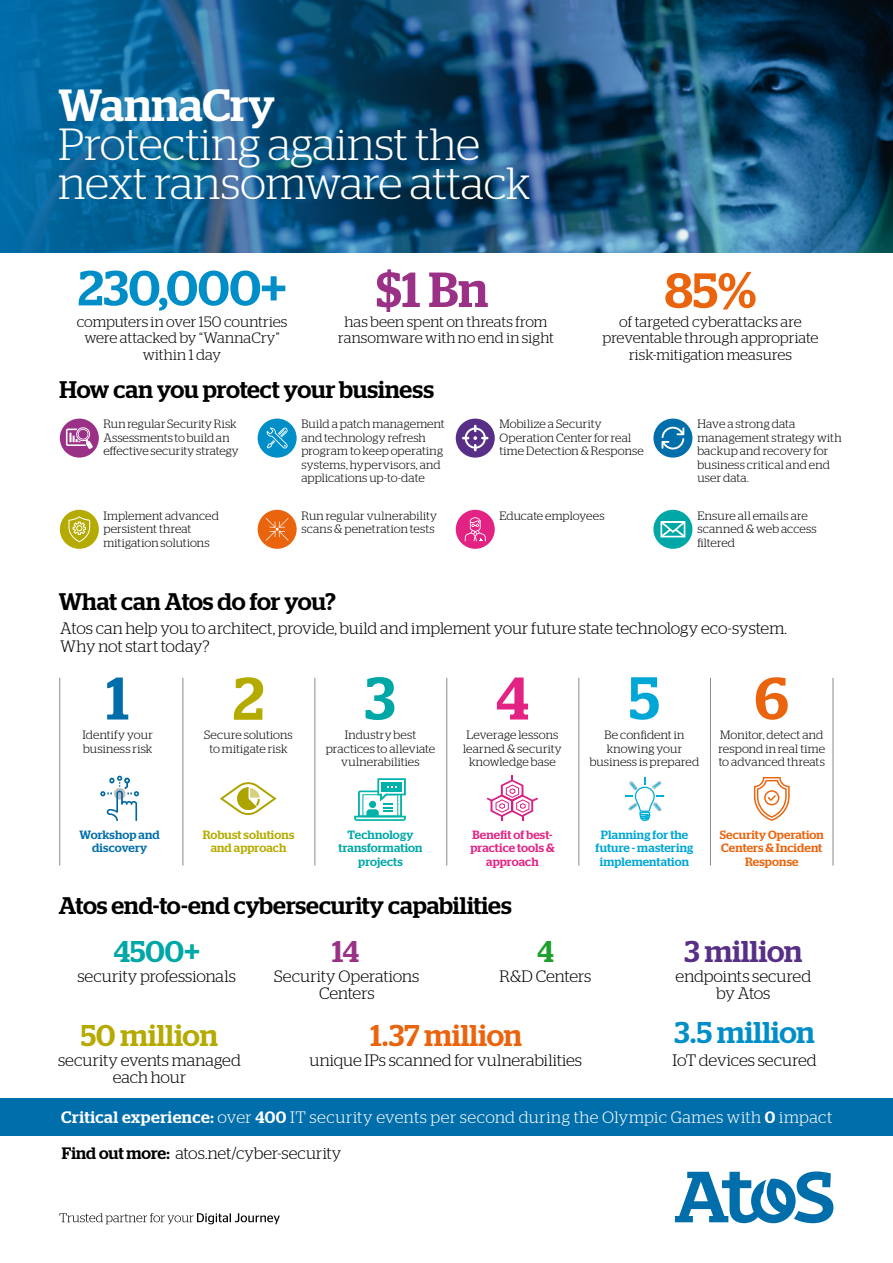
<style>
.page{position:relative;width:893px;height:1263px;background:#fff}
.page>*{position:absolute;margin:0;border:0;box-sizing:border-box;transform-origin:0 0}
.t1{font:300 45px/39px "Stag";letter-spacing:-.01em;color:#fff}
.t2{font:500 45px "Stag";color:#fff}
.t3{font:500 30px "Stag";color:#ea640d}
.t4{font:500 30px "Stag";color:#008ec9}
.t5{font:500 30px "Stag";color:#b5aa00}
.t6{font:500 30px "Stag";color:#582f86}
.t7{font:500 30px "Stag";color:#00a7a7}
.t8{font:500 30px "Stag";color:#9b3187}
.t9{font:500 30px "Stag";color:#1e9f2d}
.t10{font:500 24px "Stag";letter-spacing:-.005em;color:#000}
.t11{font:300 16.5px/16.5px "Stag";color:#000;text-align:center}
.t12{font:300 16.5px "Stag";letter-spacing:.025em;color:#fff}
.t13{font:300 15px/16.5px "Stag";color:#000;text-align:center}
.t14{font:300 12px/13.5px "Stag";letter-spacing:.01em;color:#000}
.t15{font:500 12px/13.5px "Stag";letter-spacing:.015em;color:#00a7d6;text-align:center}
.t16{font:500 12px/13.5px "Stag";letter-spacing:.015em;color:#ea640d;text-align:center}
.t17{font:500 12px/13.5px "Stag";letter-spacing:.005em;color:#e32384;text-align:center}
.t18{font:500 12px/13.5px "Stag";letter-spacing:.01em;color:#00a7a7;text-align:center}
.t19{font:500 12px/13.5px "Stag";letter-spacing:.005em;color:#b5aa00;text-align:center}
.t20{font:500 12px/13.5px "Stag";letter-spacing:.005em;color:#006eab;text-align:center}
.s1{font-weight:500}
</style>
<div class="page">
<div style="left:0;top:1098px;width:893px;height:37px;background:#006eab"></div>
<img style="left:0;top:0;width:893px;height:252px">
<svg style="left:79px;top:271px;width:206px;height:40px"></svg>
<svg style="left:377px;top:269px;width:111px;height:43px"></svg>
<svg style="left:665px;top:272px;width:91px;height:37px"></svg>
<svg style="left:107px;top:677px;width:21px;height:42px"></svg>
<svg style="left:234px;top:677px;width:29px;height:43px"></svg>
<svg style="left:366px;top:677px;width:28px;height:43px"></svg>
<svg style="left:497px;top:677px;width:31px;height:42px"></svg>
<svg style="left:630px;top:677px;width:29px;height:43px"></svg>
<svg style="left:100px;top:776px;width:39px;height:45px"></svg>
<svg style="left:220px;top:782px;width:57px;height:33px"></svg>
<svg style="left:354px;top:778px;width:52px;height:43px"></svg>
<svg style="left:487px;top:776px;width:51px;height:45px"></svg>
<svg style="left:626px;top:778px;width:37px;height:43px"></svg>
<hr style="left:183px;top:678px;width:1px;height:187px;background:#888b89">
<hr style="left:59px;top:678px;width:1px;height:187px;background:#888b89">
<hr style="left:314px;top:678px;width:1px;height:187px;background:#888b89">
<hr style="left:446px;top:678px;width:1px;height:187px;background:#888b89">
<hr style="left:578px;top:678px;width:1px;height:187px;background:#888b89">
<hr style="left:833px;top:678px;width:1px;height:187px;background:#888b89">
<hr style="left:710px;top:678px;width:1px;height:187px;background:#888b89">
<div style="left:456px;top:510px;width:39px;height:39px;background:#e32384;border-radius:50%"></div>
<svg style="left:465px;top:517px;width:21px;height:24px"></svg>
<div style="left:60px;top:510px;width:39px;height:39px;background:#b5aa00;border-radius:50%"></div>
<svg style="left:68px;top:516px;width:22px;height:26px"></svg>
<div style="left:653px;top:510px;width:39px;height:39px;background:#00a7a7;border-radius:50%"></div>
<svg style="left:660px;top:521px;width:25px;height:16px"></svg>
<div style="left:258px;top:510px;width:39px;height:39px;background:#ea640d;border-radius:50%"></div>
<svg style="left:266px;top:518px;width:23px;height:23px"></svg>
<div style="left:258px;top:419px;width:39px;height:39px;background:#008ec9;border-radius:50%"></div>
<svg style="left:267px;top:428px;width:21px;height:20px"></svg>
<div style="left:653px;top:419px;width:39px;height:39px;background:#006eab;border-radius:50%"></div>
<svg style="left:661px;top:427px;width:23px;height:22px"></svg>
<div style="left:456px;top:419px;width:39px;height:39px;background:#582f86;border-radius:50%"></div>
<svg style="left:462px;top:425px;width:26px;height:26px"></svg>
<div style="left:60px;top:419px;width:39px;height:39px;background:#9b3187;border-radius:50%"></div>
<svg style="left:66px;top:427px;width:27px;height:22px"></svg>
<svg style="left:756px;top:677px;width:32px;height:43px"></svg>
<svg style="left:754px;top:777px;width:36px;height:44px"></svg>
<svg style="left:60px;top:1213px;width:220px;height:11px"></svg>
<svg style="left:675px;top:1171px;width:158px;height:52px"></svg>
<h1 class="t2" style="left:59px;top:79px;width:218px">WannaCry</h1>
<h1 class="t1" style="left:59px;top:124px;width:473px">Protecting against the next ransomware attack</h1>
<p class="t13" style="left:77px;top:313px;width:212px">computers in over 150 countries were attacked by “WannaCry” within 1 day</p>
<p class="t13" style="left:338px;top:313px;width:217px">has been spent on threats from ransomware with no end in sight</p>
<p class="t13" style="left:603px;top:313px;width:217px">of targeted cyberattacks are preventable through appropriate risk-mitigation measures</p>
<h3 class="t10" style="left:60px;top:375px;width:376px">How can you protect your business</h3>
<p class="t14" style="left:103px;top:417px;width:137px">Run regular Security Risk<br>Assessments to build an effective security strategy</p>
<p class="t14" style="left:301px;top:417px;width:145px">Build a patch management and technology refresh program to keep operating systems, hypervisors, and applications up-to-date</p>
<p class="t14" style="left:499px;top:417px;width:146px">Mobilize a Security<br>Operation Center for real time Detection &amp; Response</p>
<p class="t14" style="left:697px;top:417px;width:146px">Have a strong data management strategy with backup and recovery for business critical and end user data.</p>
<p class="t14" style="left:103px;top:508px;width:117px">Implement advanced persistent threat mitigation solutions</p>
<p class="t14" style="left:301px;top:508px;width:137px">Run regular vulnerability scans &amp; penetration tests</p>
<p class="t14" style="left:499px;top:508px;width:107px">Educate employees</p>
<p class="t14" style="left:697px;top:508px;width:121px">Ensure all emails are scanned &amp; web access filtered</p>
<h3 class="t10" style="left:59px;top:587px;width:279px">What can Atos do for you?</h3>
<h3 class="t11" style="left:60px;top:618px;width:728px;line-height:18px;text-align:left">Atos can help you to architect, provide, build and implement your future state technology eco-system.<br>Why not start today?</h3>
<p class="t14" style="left:83px;top:728px;width:72px">Identify your business risk</p>
<p class="t14" style="left:204px;top:728px;width:90px;text-align:center">Secure solutions to mitigate risk</p>
<p class="t14" style="left:326px;top:728px;width:111px;text-align:center">Industry best practices to alleviate vulnerabilities</p>
<p class="t14" style="left:463px;top:728px;width:100px;text-align:center">Leverage lessons learned &amp; security knowledge base</p>
<p class="t14" style="left:590px;top:728px;width:111px;text-align:center">Be confident in knowing your business is prepared</p>
<p class="t14" style="left:718px;top:728px;width:108px">Monitor, detect and respond in real time to advanced threats</p>
<p class="t20" style="left:80px;top:827px;width:82px">Workshop and discovery</p>
<p class="t19" style="left:203px;top:827px;width:93px">Robust solutions and approach</p>
<p class="t18" style="left:338px;top:827px;width:85px">Technology transformation projects</p>
<p class="t17" style="left:470px;top:827px;width:86px">Benefit of best&shy;practice tools &amp; approach</p>
<p class="t15" style="left:596px;top:827px;width:99px">Planning for the future - mastering implementation</p>
<p class="t16" style="left:720px;top:827px;width:106px">Security Operation<br>Centers &amp; Incident<br>Response</p>
<h3 class="t10" style="left:59px;top:891px;width:455px">Atos end-to-end cybersecurity capabilities</h3>
<h2 class="t7" style="left:114px;top:934px;width:87px">4500+</h2>
<h2 class="t8" style="left:332px;top:934px;width:28px">14</h2>
<h2 class="t6" style="left:685px;top:934px;width:119px">3 million</h2>
<h2 class="t9" style="left:537px;top:934px;width:18px">4</h2>
<h3 class="t11" style="left:77px;top:968px;width:160px">security professionals</h3>
<h3 class="t11" style="left:274px;top:968px;width:147px">Security Operations<br>Centers</h3>
<h3 class="t11" style="left:500px;top:968px;width:93px">R&amp;D Centers</h3>
<h3 class="t11" style="left:676px;top:968px;width:137px">endpoints secured by Atos</h3>
<h2 class="t5" style="left:81px;top:1017px;width:138px">50 million</h2>
<h2 class="t3" style="left:371px;top:1017px;width:153px">1.37 million</h2>
<h2 class="t4" style="left:675px;top:1014px;width:142px">3.5 million</h2>
<h3 class="t11" style="left:58px;top:1052px;width:184px">security events managed each hour</h3>
<h3 class="t11" style="left:310px;top:1052px;width:274px">unique IPs scanned for vulnerabilities</h3>
<h3 class="t11" style="left:673px;top:1052px;width:146px">IoT devices secured</h3>
<h3 class="t12" style="left:61px;top:1107px;width:772px"><span class="s1">Critical experience:</span> over <span class="s1">400</span> IT security events per second during the Olympic Games with <span class="s1">0</span> impact</h3>
<h3 class="t11" style="left:62px;top:1144px;width:281px"><span class="s1">Find out more:</span> atos.net/cyber-security</h3>
</div>
